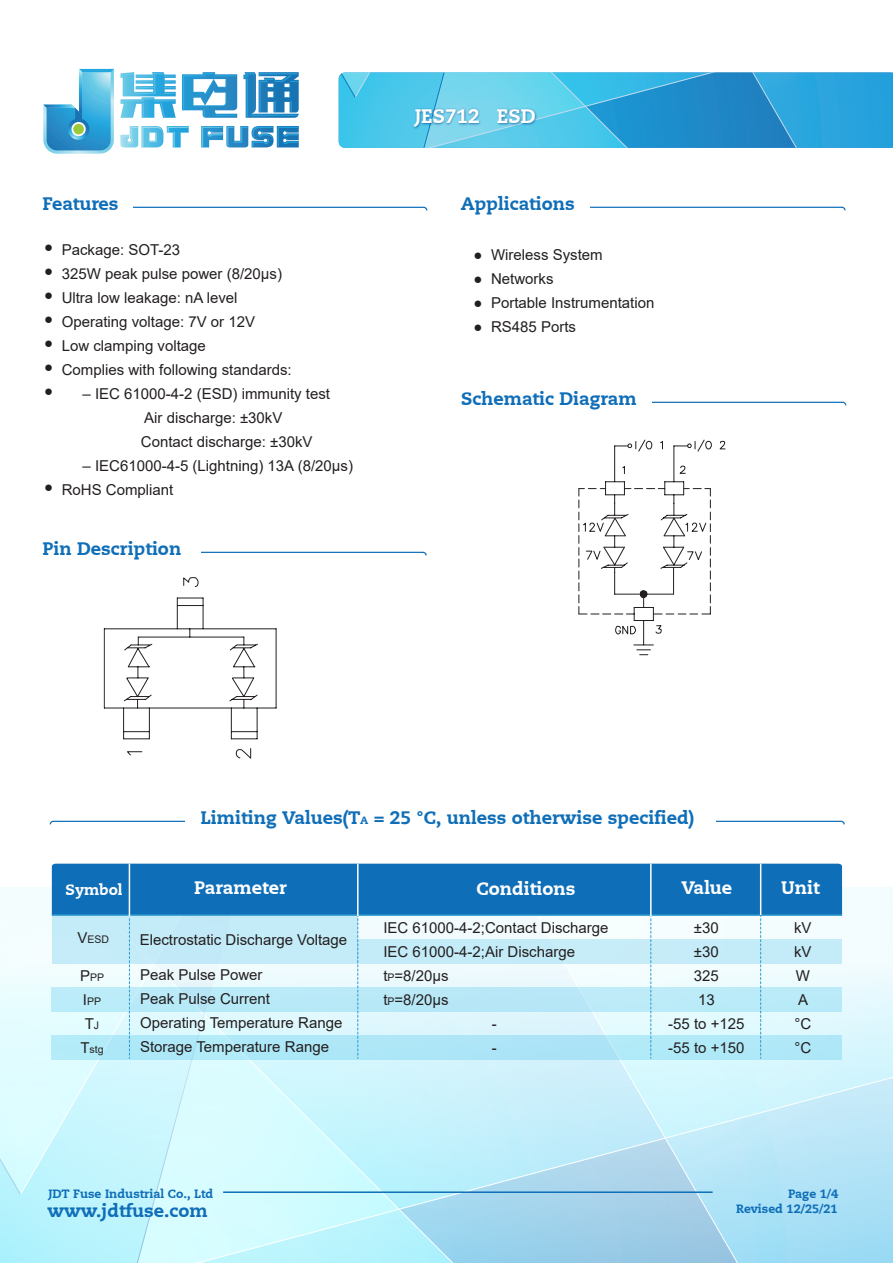
<style>
.page{position:relative;width:893px;height:1263px;background:#fff}
.page>*{position:absolute;margin:0;border:0;box-sizing:border-box;transform-origin:0 0}
.t1{font:800 19.5px "Caecilia LT";color:#fff}
.t2{font:800 18px "Caecilia LT";color:#0f6eb8}
.t3{font:800 18px "Caecilia LT";color:#fff}
.t4{font:15px/24px "Arial";color:#231f20}
.t5{font:800 15px "Caecilia LT";color:#fff}
.t6{font:800 12px "Caecilia LT";color:#0f6eb8}
.t7{font:800 12px "Caecilia LT";color:#0d6eb8}
.t8{font:10.5px "Arial";color:#231f20}
.s1{font-size:10.5px}
.s2{font-size:15px}
</style>
<div class="page">
<svg style="left:0;top:887px;width:19px;height:259px"></svg>
<svg style="left:842px;top:887px;width:49px;height:376px"></svg>
<svg style="left:19px;top:887px;width:33px;height:309px"></svg>
<svg style="left:0;top:1146px;width:22px;height:50px"></svg>
<svg style="left:339px;top:72px;width:554px;height:76px;background:#3aaedd"></svg>
<img style="left:411px;top:104px;width:128px;height:28px">
<svg style="left:134px;top:207px;width:293px;height:3px"></svg>
<svg style="left:590px;top:207px;width:256px;height:3px"></svg>
<svg style="left:201px;top:552px;width:226px;height:3px"></svg>
<svg style="left:652px;top:402px;width:194px;height:3px"></svg>
<svg style="left:50px;top:821px;width:795px;height:3px"></svg>
<div style="left:185px;top:814px;width:531px;height:17px;background:#fff"></div>
<svg style="left:52px;top:864px;width:790px;height:399px;background:#afdef1"></svg>
<hr style="left:52px;top:914px;width:790px;height:2px;background:#2c99d0">
<hr style="left:760px;top:864px;width:1px;height:51px;background:#fff">
<hr style="left:129px;top:864px;width:1px;height:52px;background:#fff">
<hr style="left:357px;top:864px;width:2px;height:52px;background:#fff">
<hr style="left:650px;top:864px;width:2px;height:52px;background:#fff">
<svg style="left:578px;top:439px;width:148px;height:216px"></svg>
<div style="left:556px;top:617px;width:55px;height:17px;background:#fff"></div>
<svg style="left:104px;top:577px;width:172px;height:182px"></svg>
<hr style="left:223px;top:1191px;width:490px;height:2px;background:#0f6eb8">
<svg style="left:120px;top:126px;width:179px;height:21px"></svg>
<svg style="left:120px;top:72px;width:179px;height:46px"></svg>
<svg style="left:43px;top:69px;width:71px;height:85px"></svg>
<svg style="left:71px;top:122px;width:15px;height:14px"></svg>
<div style="left:73px;top:124px;width:11px;height:10px;background:#9aca3b;border-radius:50%"></div>
<p class="t2" style="left:43px;top:193px;width:78px">Features</p>
<p class="t4" style="left:44px;top:235px;width:11px;text-align:justify">● ● ● ● ● ● ●</p>
<p class="t4" style="left:62px;top:238px;width:232px">Package: SOT-23<br>325W peak pulse power (8/20μs)<br>Ultra low leakage: nA level<br>Operating voltage: 7V or 12V<br>Low clamping voltage<br>Complies with following standards:</p>
<p class="t4" style="left:141px;top:382px;width:191px;text-indent:-58px">– IEC 61000-4-2 (ESD) immunity test<br>Air discharge: ±30kV<br>Contact discharge: ±30kV</p>
<p class="t4" style="left:62px;top:454px;width:293px;text-indent:21px">– IEC61000-4-5 (Lightning) 13A (8/20μs)<br>RoHS Compliant</p>
<p class="t4" style="left:44px;top:475px;width:11px">●</p>
<p class="t2" style="left:43px;top:538px;width:140px">Pin Description</p>
<h1 class="t1" style="left:415px;top:104px;width:122px">JES712 ESD</h1>
<p class="t2" style="left:461px;top:193px;width:115px">Applications</p>
<p class="t4" style="left:474px;top:243px;width:11px;text-align:justify">● ● ● ●</p>
<p class="t4" style="left:491px;top:243px;width:165px">Wireless System<br>Networks<br>Portable Instrumentation<br>RS485 Ports</p>
<p class="t2" style="left:461px;top:388px;width:177px">Schematic Diagram</p>
<p class="t2" style="left:200px;top:807px;width:495px">Limiting Values(T<span class="s1">A</span> = 25 °C, unless otherwise specified)</p>
<p class="t5" style="left:66px;top:880px;width:58px">Symbol</p>
<p class="t3" style="left:194px;top:876px;width:94px">Parameter</p>
<p class="t3" style="left:476px;top:878px;width:100px">Conditions</p>
<p class="t8" style="left:77px;top:932px;width:33px"><span class="s2">V</span>ESD</p>
<p class="t4" style="left:140px;top:927px;width:209px">Electrostatic Discharge Voltage</p>
<p class="t8" style="left:80px;top:970px;width:26px"><span class="s2">P</span>PP</p>
<p class="t8" style="left:83px;top:994px;width:20px"><span class="s2">I</span>PP</p>
<p class="t4" style="left:85px;top:1012px;width:16px">T<span class="s1">J</span></p>
<p class="t8" style="left:80px;top:1042px;width:25px"><span class="s2">T</span>stg</p>
<p class="t4" style="left:140px;top:962px;width:204px">Peak Pulse Power<br>Peak Pulse Current<br>Operating Temperature Range<br>Storage Temperature Range</p>
<p class="t4" style="left:383px;top:916px;width:227px">IEC 61000-4-2;Contact Discharge</p>
<p class="t4" style="left:383px;top:940px;width:193px">IEC 61000-4-2;Air Discharge</p>
<p class="t4" style="left:383px;top:964px;width:67px">t<span class="s1">P</span>=8/20μs</p>
<p class="t4" style="left:383px;top:988px;width:67px">t<span class="s1">P</span>=8/20μs</p>
<p class="t4" style="left:492px;top:1012px;width:6px">-</p>
<p class="t4" style="left:492px;top:1036px;width:6px">-</p>
<p class="t6" style="left:48px;top:1186px;width:166px">JDT Fuse Industrial Co., Ltd</p>
<p class="t2" style="left:48px;top:1199px;width:162px">www.jdtfuse.com</p>
<p class="t3" style="left:681px;top:877px;width:52px">Value</p>
<p class="t3" style="left:781px;top:877px;width:40px">Unit</p>
<p class="t4" style="left:668px;top:916px;width:78px;text-align:center">±30<br>±30<br>325<br>13<br>-55 to +125 -55 to +150</p>
<p class="t4" style="left:794px;top:916px;width:19px">kV kV<br>W<br>A °C °C</p>
<p class="t6" style="left:788px;top:1186px;width:52px">Page 1/4</p>
<p class="t7" style="left:736px;top:1201px;width:103px">Revised 12/25/21</p>
</div>
